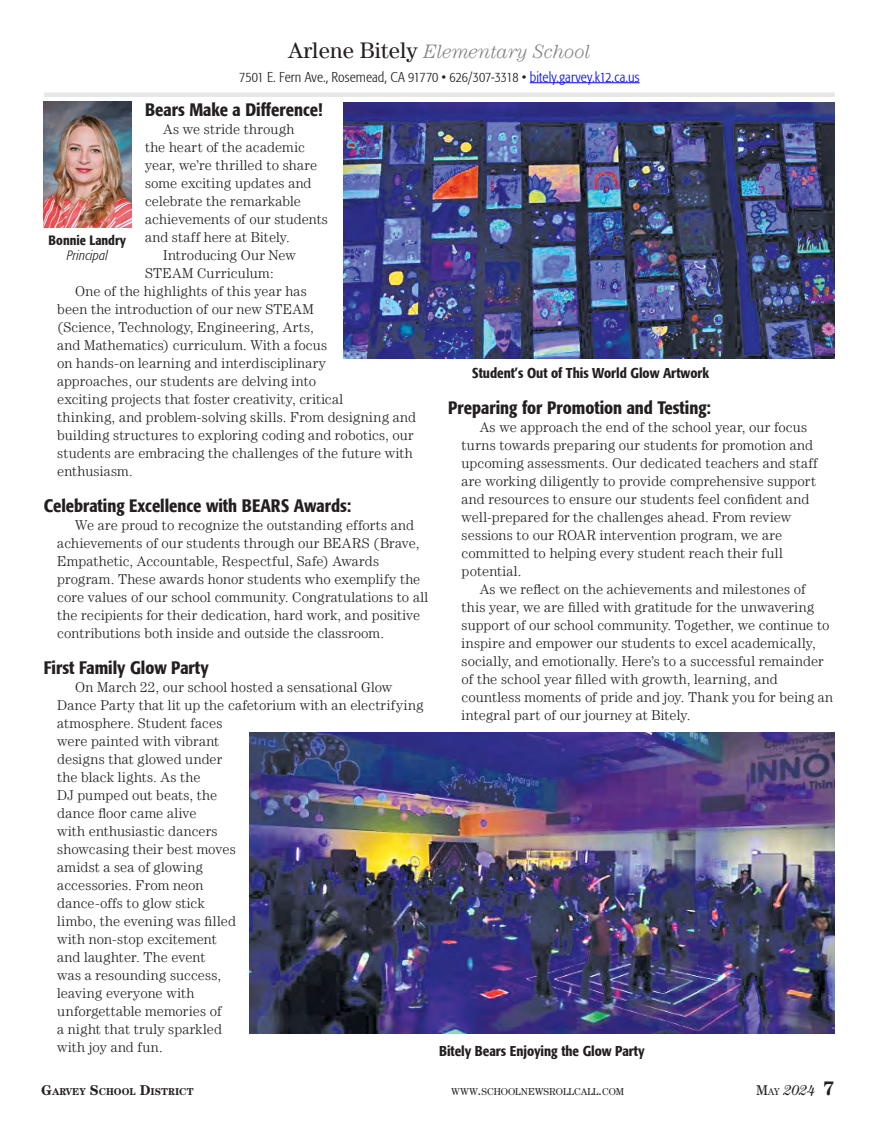
<style>
.page{position:relative;width:878px;height:1121px;background:#fff}
.page>*{position:absolute;margin:0;border:0;box-sizing:border-box;transform-origin:0 0}
.t1{font:italic 300 19.5px "Century LT";letter-spacing:-.005em;color:#808285}
.t2{font:500 condensed 18px "Formata";color:#231f20}
.t3{font:300 14.25px/18px "Century LT";letter-spacing:.01em;color:#231f20}
.t4{font:300 condensed 14.25px "Formata";letter-spacing:.005em;color:#221f20}
.t5{font:500 condensed 14.25px "Formata";color:#231f20}
.t6{font:italic 14.25px "Century LT";color:#231f20}
.t7{font:500 condensed 13.5px "Formata";color:#231f20}
.t8{font:italic 300 condensed 13.5px "Formata";letter-spacing:.005em;color:#231f20}
.t9{font:10.05px "Century LT";color:#231f20}
.t10{font:700 10.05px "Century LT";color:#231f20}
.s1{font-weight:400;font-style:normal;font-size:22.5px;color:#231f20}
.s2{color:#00f}
.s3{font-size:14.25px}
.s4{font-style:normal}
.s5{font-style:normal;font-size:10.05px}
.s6{font-weight:700;font-style:normal;font-size:19.5px}
</style>
<div class="page">
<img style="left:43px;top:102px;width:89px;height:126px">
<div style="left:44px;top:92px;width:790px;height:5px;background:#e6e7e8"></div>
<hr style="left:529px;top:82px;width:110px;height:1px;background:#00f">
<img style="left:343px;top:103px;width:491px;height:256px">
<img style="left:249px;top:733px;width:585px;height:301px">
<h1 class="t1" style="left:288px;top:40px;width:304px"><span class="s1">Arlene Bitely</span> Elementary School</h1>
<p class="t4" style="left:239px;top:68px;width:402px">7501 E. Fern Ave., Rosemead, CA 91770 • 626/307-3318 • <span class="s2">bitely.garvey.k12.ca.us</span></p>
<p class="t2" style="left:145px;top:98px;width:179px">Bears Make a Difference!</p>
<p class="t3" style="left:163px;top:120px;width:133px">As we stride through</p>
<p class="t3" style="left:145px;top:138px;width:161px">the heart of the academic</p>
<p class="t3" style="left:145px;top:156px;width:174px">year, we’re thrilled to share</p>
<p class="t3" style="left:145px;top:174px;width:168px">some exciting updates and</p>
<p class="t3" style="left:145px;top:192px;width:157px">celebrate the remarkable</p>
<p class="t3" style="left:145px;top:210px;width:184px">achievements of our students</p>
<p class="t3" style="left:145px;top:228px;width:146px">and staff here at Bitely.</p>
<p class="t3" style="left:163px;top:246px;width:134px">Introducing Our New</p>
<p class="t3" style="left:145px;top:264px;width:130px">STEAM Curriculum:</p>
<p class="t3" style="left:75px;top:282px;width:233px">One of the highlights of this year has</p>
<p class="t3" style="left:57px;top:300px;width:258px">been the introduction of our new STEAM</p>
<p class="t3" style="left:57px;top:318px;width:258px">(Science, Technology, Engineering, Arts,</p>
<p class="t3" style="left:57px;top:336px;width:271px">and Mathematics) curriculum. With a focus</p>
<p class="t3" style="left:57px;top:354px;width:270px">on hands-on learning and interdisciplinary</p>
<p class="t3" style="left:57px;top:372px;width:260px">approaches, our students are delving into</p>
<p class="t3" style="left:57px;top:390px;width:287px">exciting projects that foster creativity, critical</p>
<p class="t3" style="left:57px;top:408px;width:360px">thinking, and problem-solving skills. From designing and</p>
<p class="t3" style="left:57px;top:426px;width:358px">building structures to exploring coding and robotics, our</p>
<p class="t3" style="left:57px;top:444px;width:357px">students are embracing the challenges of the future with</p>
<p class="t3" style="left:57px;top:462px;width:77px">enthusiasm.</p>
<p class="t2" style="left:44px;top:494px;width:309px">Celebrating Excellence with BEARS Awards:</p>
<p class="t3" style="left:57px;top:516px;width:372px;text-indent:18px">We are proud to recognize the outstanding efforts and achievements of our students through our BEARS (Brave, Empathetic, Accountable, Respectful, Safe) Awards program. These awards honor students who exemplify the core values of our school community. Congratulations to all the recipients for their dedication, hard work, and positive contributions both inside and outside the classroom.</p>
<p class="t2" style="left:44px;top:656px;width:166px">First Family Glow Party</p>
<p class="t3" style="left:57px;top:678px;width:368px;text-indent:18px">On March 22, our school hosted a sensational Glow<br>Dance Party that lit up the cafetorium with an electrifying atmosphere. Student faces<br>were painted with vibrant<br>designs that glowed under<br>the black lights. As the<br>DJ pumped out beats, the<br>dance floor came alive<br>with enthusiastic dancers<br>showcasing their best moves<br>amidst a sea of glowing<br>accessories. From neon<br>dance-offs to glow stick<br>limbo, the evening was filled<br>with non-stop excitement<br>and laughter. The event<br>was a resounding success,<br>leaving everyone with<br>unforgettable memories of<br>a night that truly sparkled<br>with joy and fun.</p>
<p class="t7" style="left:49px;top:232px;width:79px">Bonnie Landry</p>
<p class="t8" style="left:67px;top:247px;width:42px">Principal</p>
<p class="t5" style="left:472px;top:365px;width:238px">Student’s Out of This World Glow Artwork</p>
<p class="t2" style="left:448px;top:396px;width:264px">Preparing for Promotion and Testing:</p>
<p class="t3" style="left:461px;top:418px;width:357px;text-indent:18px">As we approach the end of the school year, our focus turns towards preparing our students for promotion and upcoming assessments. Our dedicated teachers and staff are working diligently to provide comprehensive support and resources to ensure our students feel confident and well-prepared for the challenges ahead. From review sessions to our ROAR intervention program, we are committed to helping every student reach their full potential.</p>
<p class="t3" style="left:461px;top:580px;width:373px;text-indent:18px">As we reflect on the achievements and milestones of<br>this year, we are filled with gratitude for the unwavering support of our school community. Together, we continue to inspire and empower our students to excel academically, socially, and emotionally. Here’s to a successful remainder of the school year filled with growth, learning, and countless moments of pride and joy. Thank you for being an integral part of our journey at Bitely.</p>
<p class="t5" style="left:439px;top:1042px;width:207px">Bitely Bears Enjoying the Glow Party</p>
<p class="t10" style="left:41px;top:1085px;width:154px"><span class="s3">G</span>ARVEY <span class="s3">S</span>CHOOL <span class="s3">D</span>ISTRICT</p>
<p class="t9" style="left:451px;top:1085px;width:174px">WWW<span class="s3">.</span>SCHOOLNEWSROLLCALL<span class="s3">.</span>COM</p>
<p class="t6" style="left:756px;top:1082px;width:80px"><span class="s4">M</span><span class="s5">AY</span> 2024 <span class="s6">7</span></p>
</div>
